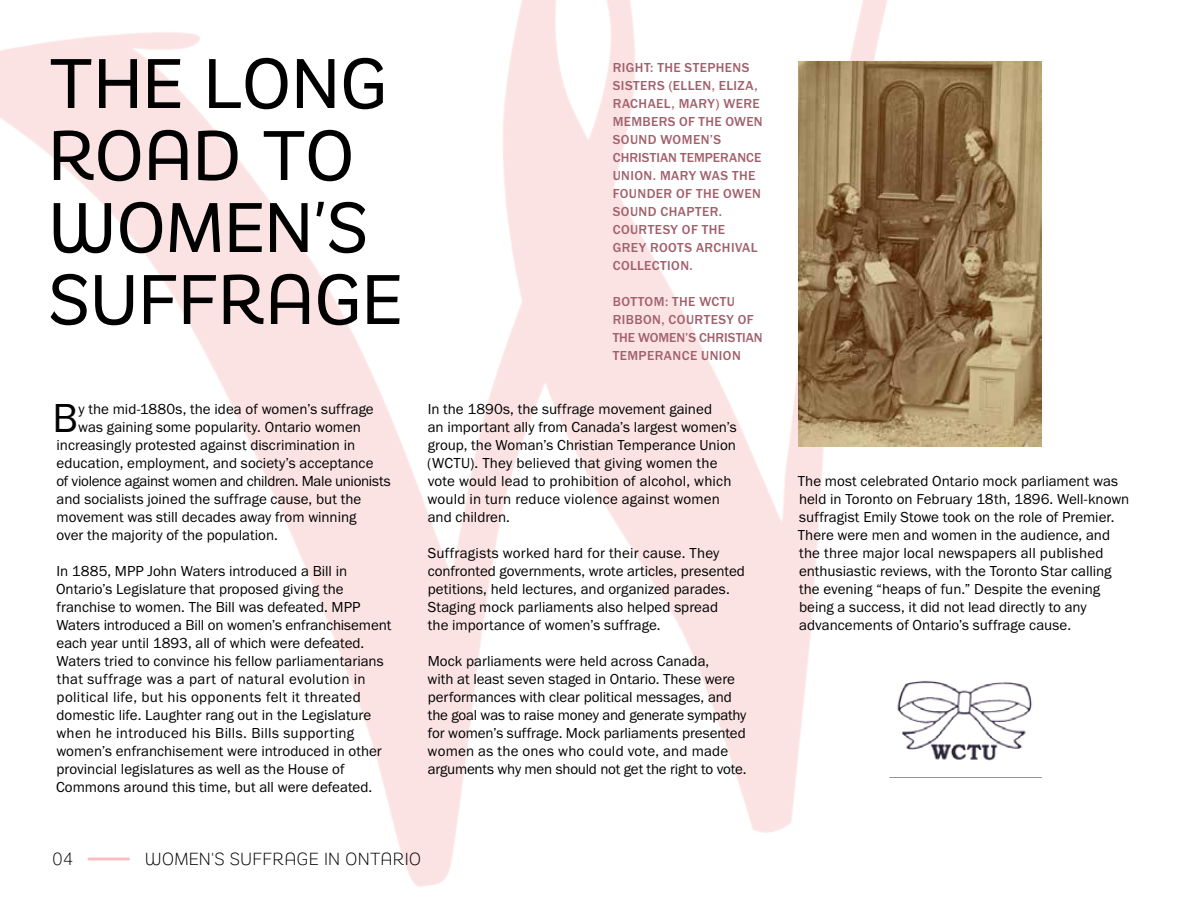
<style>
.page{position:relative;width:1188px;height:918px;background:#fff}
.page>*{position:absolute;margin:0;border:0;box-sizing:border-box;transform-origin:0 0}
.Body{font:500 72px/72px "Remora Sans W2";letter-spacing:.02em;color:#000}
.Body-2{font:42px "Franklin Gothic URW Boo";color:#000}
.Body-3{font:300 18px "Remora Sans W2";letter-spacing:.04em;color:#000}
.Body-4{font:15px/18px "Franklin Gothic URW Boo";color:#000}
.Body-5{font:15px "Franklin Gothic URW Boo";letter-spacing:-.02em;color:#000}
.Body-6{font:500 13.5px/18px "Franklin Gothic URW";letter-spacing:.03em;color:#a2606d}
</style>
<div class="page">
<img style="left:0;top:0;width:1042px;height:887px">
<hr style="left:89px;top:858px;width:39px;height:3px;background:#fabec2">
<img style="left:798px;top:62px;width:244px;height:384px">
<img style="left:890px;top:670px;width:151px;height:107px">
<p class="Body" style="left:49px;top:46px;width:355px">THE LONG<br>ROAD TO<br>WOMEN’S<br>SUFFRAGE</p>
<p class="Body-2" style="left:52px;top:392px;width:27px">B</p>
<p class="Body-4" style="left:78px;top:400px;width:297px">y the mid-1880s, the idea of women’s suffrage</p>
<p class="Body-4" style="left:78px;top:418px;width:284px">was gaining some popularity. Ontario women</p>
<p class="Body-4" style="left:57px;top:436px;width:300px">increasingly protested against discrimination in</p>
<p class="Body-4" style="left:56px;top:454px;width:318px">education, employment, and society’s acceptance</p>
<p class="Body-5" style="left:56px;top:472px;width:336px">of violence against women and children. Male unionists</p>
<p class="Body-4" style="left:57px;top:490px;width:306px">and socialists joined the suffrage cause, but the</p>
<p class="Body-4" style="left:57px;top:508px;width:301px">movement was still decades away from winning</p>
<p class="Body-4" style="left:56px;top:526px;width:223px">over the majority of the population.</p>
<p class="Body-4" style="left:56px;top:562px;width:337px">In 1885, MPP John Waters introduced a Bill in Ontario’s Legislature that proposed giving the franchise to women. The Bill was defeated. MPP Waters introduced a Bill on women’s enfranchisement each year until 1893, all of which were defeated.<br>Waters tried to convince his fellow parliamentarians that suffrage was a part of natural evolution in political life, but his opponents felt it threated domestic life. Laughter rang out in the Legislature when he introduced his Bills. Bills supporting women’s enfranchisement were introduced in other provincial legislatures as well as the House of Commons around this time, but all were defeated.</p>
<p class="Body-6" style="left:613px;top:58px;width:151px">RIGHT: THE STEPHENS<br>SISTERS (ELLEN, ELIZA,<br>RACHAEL, MARY) WERE<br>MEMBERS OF THE OWEN<br>SOUND WOMEN’S<br>CHRISTIAN TEMPERANCE<br>UNION. MARY WAS THE<br>FOUNDER OF THE OWEN<br>SOUND CHAPTER.<br>COURTESY OF THE<br>GREY ROOTS ARCHIVAL<br>COLLECTION.</p>
<p class="Body-6" style="left:613px;top:292px;width:151px">BOTTOM: THE WCTU<br>RIBBON, COURTESY OF<br>THE WOMEN’S CHRISTIAN<br>TEMPERANCE UNION</p>
<p class="Body-4" style="left:427px;top:400px;width:311px">In the 1890s, the suffrage movement gained<br>an important ally from Canada’s largest women’s group, the Woman’s Christian Temperance Union (WCTU). They believed that giving women the vote would lead to prohibition of alcohol, which would in turn reduce violence against women and children.</p>
<p class="Body-4" style="left:428px;top:544px;width:319px">Suffragists worked hard for their cause. They confronted governments, wrote articles, presented petitions, held lectures, and organized parades.<br>Staging mock parliaments also helped spread<br>the importance of women’s suffrage.</p>
<p class="Body-4" style="left:428px;top:652px;width:320px">Mock parliaments were held across Canada,<br>with at least seven staged in Ontario. These were performances with clear political messages, and the goal was to raise money and generate sympathy for women’s suffrage. Mock parliaments presented women as the ones who could vote, and made arguments why men should not get the right to vote.</p>
<p class="Body-3" style="left:52px;top:848px;width:22px">04</p>
<p class="Body-3" style="left:145px;top:848px;width:277px">WOMEN'S SUFFRAGE IN ONTARIO</p>
<p class="Body-4" style="left:798px;top:472px;width:333px">The most celebrated Ontario mock parliament was held in Toronto on February 18th, 1896. Well-known suffragist Emily Stowe took on the role of Premier.<br>There were men and women in the audience, and the three major local newspapers all published enthusiastic reviews, with the Toronto Star calling the evening “heaps of fun.” Despite the evening being a success, it did not lead directly to any advancements of Ontario’s suffrage cause.</p>
</div>
